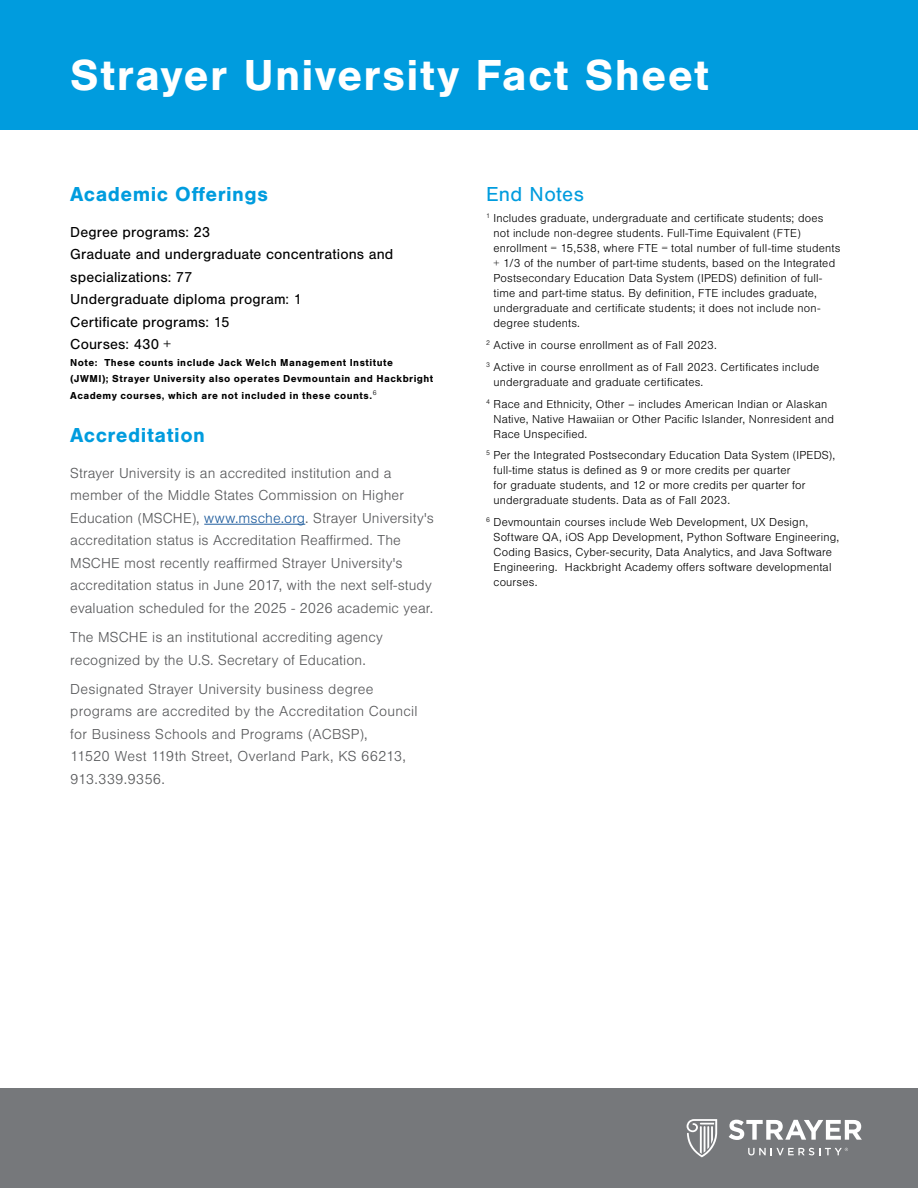
<style>
.page{position:relative;width:918px;height:1188px;background:#fff}
.page>*{position:absolute;margin:0;border:0;box-sizing:border-box;transform-origin:0 0}
.t1{font:700 45px "Nimbus San";letter-spacing:.025em;color:#fff}
.t2{font:700 21px "Nimbus San";letter-spacing:.02em;color:#009cde}
.t3{font:21px "Nimbus San";letter-spacing:.015em;color:#009cde}
.t4{font:300 15px/22.5px "Nimbus San";letter-spacing:.005em;color:#58595b}
.t5{font:15px/22.5px "Nimbus San";letter-spacing:.01em;color:#000}
.t6{font:300 12px/15px "Nimbus San";letter-spacing:.015em;color:#000}
.t7{font:700 10.5px/16.5px "Nimbus San";letter-spacing:.04em;color:#000}
.s1{color:#215e9e}
</style>
<div class="page">
<hr style="left:204px;top:524px;width:101px;height:1px;background:#215e9e">
<div style="left:0;top:0;width:918px;height:130px;background:#009cde"></div>
<div style="left:0;top:1089px;width:918px;height:99px;background:#76787b"></div>
<svg style="left:687px;top:1119px;width:30px;height:38px"></svg>
<svg style="left:729px;top:1120px;width:133px;height:20px"></svg>
<svg style="left:748px;top:1148px;width:100px;height:7px"></svg>
<h1 class="t1" style="left:70px;top:50px;width:640px">Strayer University Fact Sheet</h1>
<h2 class="t2" style="left:70px;top:182px;width:199px">Academic Offerings</h2>
<p class="t5" style="left:70px;top:221px;width:325px">Degree programs: 23<br>Graduate and undergraduate concentrations and specializations: 77<br>Undergraduate diploma program: 1<br>Certificate programs: 15<br>Courses: 430 +</p>
<p class="t7" style="left:70px;top:354px;width:365px">Note: These counts include Jack Welch Management Institute (JWMI); Strayer University also operates Devmountain and Hackbright<br>Academy courses, which are not included in these counts.<sup>6</sup></p>
<h2 class="t2" style="left:70px;top:423px;width:136px">Accreditation</h2>
<p class="t4" style="left:70px;top:462px;width:365px">Strayer University is an accredited institution and a member of the Middle States Commission on Higher Education (MSCHE), <span class="s1">www.msche.org</span>. Strayer University's accreditation status is Accreditation Reaffirmed. The MSCHE most recently reaffirmed Strayer University's accreditation status in June 2017, with the next self-study evaluation scheduled for the 2025 - 2026 academic year.</p>
<p class="t4" style="left:70px;top:626px;width:314px">The MSCHE is an institutional accrediting agency recognized by the U.S. Secretary of Education.</p>
<p class="t4" style="left:70px;top:678px;width:349px">Designated Strayer University business degree programs are accredited by the Accreditation Council for Business Schools and Programs (ACBSP),<br>11520 West 119th Street, Overland Park, KS 66213, 913.339.9356.</p>
<h2 class="t3" style="left:486px;top:182px;width:99px">End Notes</h2>
<p class="t6" style="left:494px;top:211px;width:348px;text-indent:-8px"><sup>1</sup> Includes graduate, undergraduate and certificate students; does not include non-degree students. Full-Time Equivalent (FTE) enrollment = 15,538, where FTE = total number of full-time students + 1/3 of the number of part-time students, based on the Integrated Postsecondary Education Data System (IPEDS) definition of full&shy;time and part-time status. By definition, FTE includes graduate, undergraduate and certificate students; it does not include non&shy;degree students.</p>
<p class="t6" style="left:486px;top:335px;width:335px;line-height:21.8px"><sup>2</sup> Active in course enrollment as of Fall 2023.<br><sup>3</sup> Active in course enrollment as of Fall 2023. Certificates include</p>
<p class="t6" style="left:486px;top:371px;width:343px;line-height:21.8px;text-indent:8px">undergraduate and graduate certificates.<br><sup>4</sup> Race and Ethnicity, Other – includes American Indian or Alaskan</p>
<p class="t6" style="left:494px;top:412px;width:342px">Native, Native Hawaiian or Other Pacific Islander, Nonresident and<br>Race Unspecified.</p>
<p class="t6" style="left:494px;top:448px;width:343px;text-indent:-8px"><sup>5</sup> Per the Integrated Postsecondary Education Data System (IPEDS), full-time status is defined as 9 or more credits per quarter<br>for graduate students, and 12 or more credits per quarter for undergraduate students. Data as of Fall 2023.</p>
<p class="t6" style="left:494px;top:515px;width:347px;text-indent:-8px"><sup>6</sup> Devmountain courses include Web Development, UX Design, Software QA, iOS App Development, Python Software Engineering, Coding Basics, Cyber-security, Data Analytics, and Java Software Engineering. Hackbright Academy offers software developmental courses.</p>
</div>
